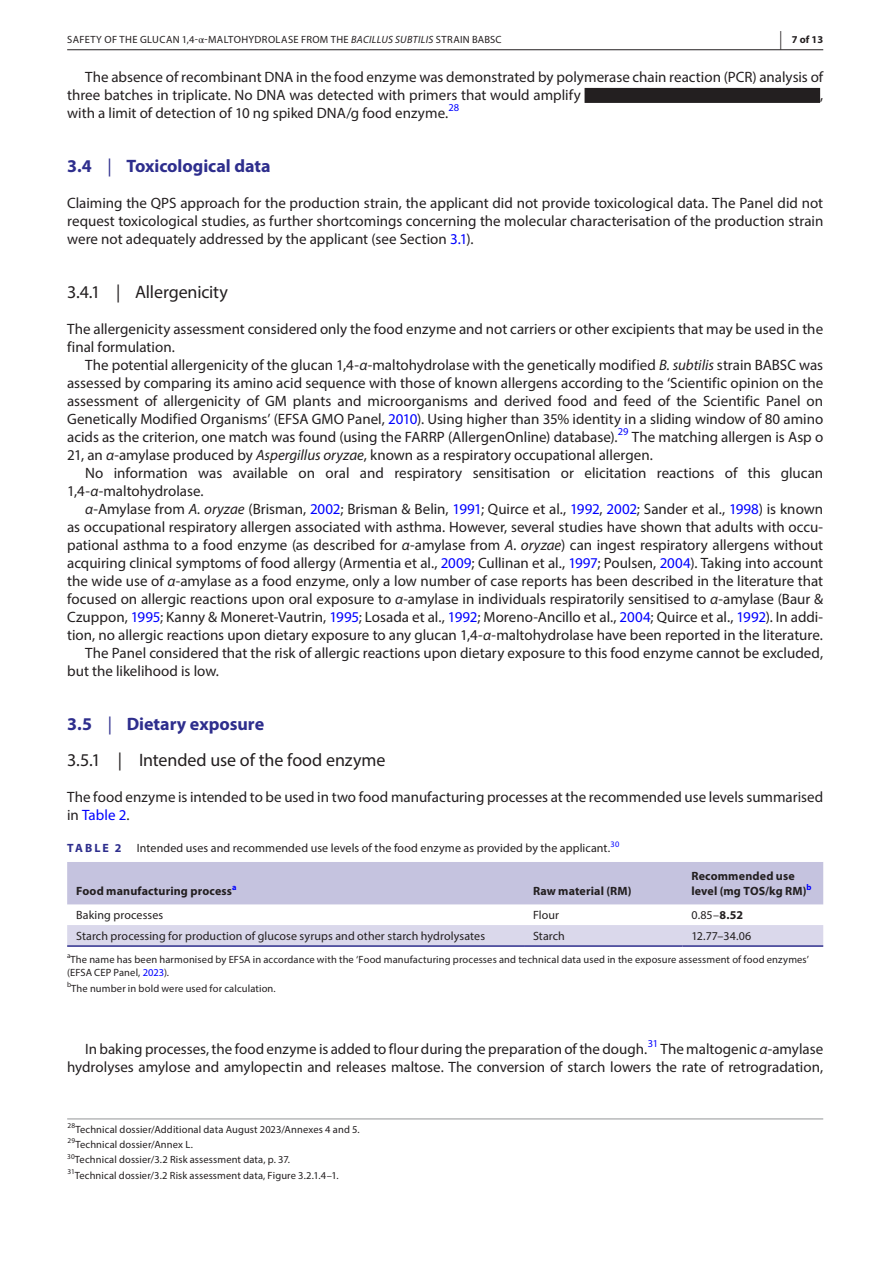
<style>
.page{position:relative;width:893px;height:1263px;background:#fff}
.page>*{position:absolute;margin:0;border:0;box-sizing:border-box;transform-origin:0 0}
.t1{font:18px/36px "Myriad Pro";letter-spacing:-.005em;color:#231f20}
.t2{font:700 18px "Myriad Pro";letter-spacing:-.005em;color:#2e2e8d}
.t3{font:15px/18px "Myriad Pro";color:#231f20}
.t4{font:12px "Myriad Pro";letter-spacing:.01em;color:#231f20}
.t5{font:700 12px/15px "Myriad Pro";letter-spacing:.01em;color:#231f20}
.t6{font:700 12px "Myriad Pro";letter-spacing:.165em;color:#2e2e8d}
.t7{font:10.5px/13.5px "Myriad Pro";letter-spacing:.01em;color:#231f20}
.t8{font:10.5px "Myriad Pro";letter-spacing:.035em;color:#231f20}
.t9{font:700 10.5px "Myriad Pro";color:#231f20}
.t10{font:10.5px "Myriad Pro";color:#00f}
.t11{font:8.4px "Myriad Pro";color:#00f}
.t12{font:7.35px "Myriad Pro";color:#231f20}
.s1{font-family:"STIX"}
.s2{font-style:italic}
.s3{font-size:18.6px}
.s4{font-weight:400}
.s5{color:#00f}
.s6{font-weight:700;color:#2e2e8d}
.s7{color:#2e2e8d}
.s8{font-weight:700}
</style>
<div class="page">
<hr style="left:67px;top:49px;width:756px;height:1px;background:#231f20">
<div style="left:585px;top:88px;width:235px;height:15px;background:#231f20"></div>
<hr style="left:67px;top:1118px;width:756px;height:1px;background:#939598">
<div style="left:67px;top:862px;width:756px;height:42px;background:#c5c3df"></div>
<div style="left:67px;top:925px;width:756px;height:20px;background:#dad8eb"></div>
<hr style="left:67px;top:945px;width:457px;height:2px;background:#2e2e8d">
<hr style="left:524px;top:945px;width:158px;height:2px;background:#2e2e8d">
<hr style="left:682px;top:945px;width:141px;height:2px;background:#2e2e8d">
<p class="t8" style="left:67px;top:33px;width:436px">SAFETY OF THE GLUCAN 1,4-<span class="s1">α</span>-MALTOHYDROLASE FROM THE <span class="s2">BACILLUS SUBTILIS</span> STRAIN BABSC</p>
<p class="t9" style="left:780px;top:32px;width:45px"><span class="s3">|</span> 7 of 13</p>
<p class="t3" style="left:67px;top:68px;width:758px;text-indent:18px">The absence of recombinant DNA in the food enzyme was demonstrated by polymerase chain reaction (PCR) analysis of three batches in triplicate. No DNA was detected with primers that would amplify</p>
<p class="t3" style="left:820px;top:86px;width:5px">,</p>
<p class="t3" style="left:67px;top:104px;width:383px">with a limit of detection of 10 ng spiked DNA/g food enzyme.</p>
<p class="t10" style="left:449px;top:101px;width:12px">28</p>
<p class="t2" style="left:67px;top:154px;width:205px">3.4 <span class="s4">|</span> Toxicological data</p>
<p class="t3" style="left:67px;top:194px;width:758px;text-align:justify">Claiming the QPS approach for the production strain, the applicant did not provide toxicological data. The Panel did not request toxicological studies, as further shortcomings concerning the molecular characterisation of the production strain were not adequately addressed by the applicant (see Section <span class="s5">3.1</span>).</p>
<p class="t1" style="left:67px;top:274px;width:162px">3.4.1 | Allergenicity</p>
<p class="t3" style="left:67px;top:320px;width:757px">The allergenicity assessment considered only the food enzyme and not carriers or other excipients that may be used in the final formulation.</p>
<p class="t3" style="left:67px;top:356px;width:758px;text-align:justify;text-indent:18px">The potential allergenicity of the glucan 1,4-<span class="s2">α</span>-maltohydrolase with the genetically modified <span class="s2">B. subtilis</span> strain BABSC was assessed by comparing its amino acid sequence with those of known allergens according to the ‘Scientific opinion on the assessment of allergenicity of GM plants and microorganisms and derived food and feed of the Scientific Panel on Genetically Modified Organisms’ (EFSA GMO Panel, <span class="s5">2010</span>). Using higher than 35% identity in a sliding window of 80 amino acids as the criterion, one match was found (using the FARRP (AllergenOnline) database).</p>
<p class="t10" style="left:618px;top:425px;width:12px">29</p>
<p class="t3" style="left:67px;top:428px;width:758px;text-indent:565px">The matching allergen is Asp o<br>21, an <span class="s2">α</span>-amylase produced by <span class="s2">Aspergillus oryzae</span>, known as a respiratory occupational allergen.</p>
<p class="t3" style="left:67px;top:464px;width:758px;text-indent:18px">No information was available on oral and respiratory sensitisation or elicitation reactions of this glucan<br>1,4-<span class="s2">α</span>-maltohydrolase.</p>
<p class="t3" style="left:85px;top:500px;width:739px"><span class="s2">α</span>-Amylase from <span class="s2">A. oryzae</span> (Brisman, <span class="s5">2002</span>; Brisman &amp; Belin, <span class="s5">1991</span>; Quirce et al., <span class="s5">1992</span>, <span class="s5">2002</span>; Sander et al., <span class="s5">1998</span>) is known</p>
<p class="t3" style="left:67px;top:518px;width:757px">as occupational respiratory allergen associated with asthma. However, several studies have shown that adults with occu-</p>
<p class="t3" style="left:67px;top:536px;width:757px">pational asthma to a food enzyme (as described for <span class="s2">α</span>-amylase from <span class="s2">A. oryzae</span>) can ingest respiratory allergens without</p>
<p class="t3" style="left:67px;top:554px;width:757px">acquiring clinical symptoms of food allergy (Armentia et al., <span class="s5">2009</span>; Cullinan et al., <span class="s5">1997</span>; Poulsen, <span class="s5">2004</span>). Taking into account</p>
<p class="t3" style="left:67px;top:572px;width:757px">the wide use of <span class="s2">α</span>-amylase as a food enzyme, only a low number of case reports has been described in the literature that</p>
<p class="t3" style="left:67px;top:590px;width:758px">focused on allergic reactions upon oral exposure to <span class="s2">α</span>-amylase in individuals respiratorily sensitised to <span class="s2">α</span>-amylase (Baur &amp;</p>
<p class="t3" style="left:67px;top:608px;width:758px">Czuppon, <span class="s5">1995</span>; Kanny &amp; Moneret-Vautrin, <span class="s5">1995</span>; Losada et al., <span class="s5">1992</span>; Moreno-Ancillo et al., <span class="s5">2004</span>; Quirce et al., <span class="s5">1992</span>). In addi-</p>
<p class="t3" style="left:67px;top:626px;width:757px">tion, no allergic reactions upon dietary exposure to any glucan 1,4-<span class="s2">α</span>-maltohydrolase have been reported in the literature.</p>
<p class="t3" style="left:85px;top:644px;width:739px">The Panel considered that the risk of allergic reactions upon dietary exposure to this food enzyme cannot be excluded,</p>
<p class="t3" style="left:67px;top:662px;width:153px">but the likelihood is low.</p>
<p class="t1" style="left:67px;top:706px;width:320px"><span class="s6">3.5</span> <span class="s7">|</span> <span class="s6">Dietary exposure<br></span>3.5.1 | Intended use of the food enzyme</p>
<p class="t3" style="left:67px;top:788px;width:757px">The food enzyme is intended to be used in two food manufacturing processes at the recommended use levels summarised in <span class="s5">Table 2</span>.</p>
<p class="t6" style="left:67px;top:840px;width:56px">TABLE 2</p>
<p class="t4" style="left:137px;top:841px;width:475px">Intended uses and recommended use levels of the food enzyme as provided by the applicant.</p>
<p class="t11" style="left:611px;top:839px;width:10px">30</p>
<p class="t5" style="left:76px;top:883px;width:162px">Food manufacturing process<sup>a</sup></p>
<p class="t5" style="left:533px;top:883px;width:100px">Raw material (RM)</p>
<p class="t5" style="left:691px;top:868px;width:122px">Recommended use level (mg TOS/kg RM)<sup>b</sup></p>
<p class="t4" style="left:76px;top:908px;width:89px">Baking processes</p>
<p class="t4" style="left:533px;top:908px;width:28px">Flour</p>
<p class="t4" style="left:691px;top:908px;width:53px">0.85–<span class="s8">8.52</span></p>
<p class="t4" style="left:76px;top:929px;width:410px">Starch processing for production of glucose syrups and other starch hydrolysates</p>
<p class="t4" style="left:533px;top:929px;width:33px">Starch</p>
<p class="t4" style="left:691px;top:929px;width:61px">12.77–34.06</p>
<p class="t12" style="left:67px;top:951px;width:5px">a</p>
<p class="t7" style="left:67px;top:952px;width:743px;text-indent:3px">The name has been harmonised by EFSA in accordance with the ‘Food manufacturing processes and technical data used in the exposure assessment of food enzymes’ (EFSA CEP Panel, <span class="s5">2023</span>).</p>
<p class="t12" style="left:67px;top:980px;width:6px">b</p>
<p class="t7" style="left:71px;top:981px;width:206px">The number in bold were used for calculation.</p>
<p class="t3" style="left:85px;top:1040px;width:564px">In baking processes, the food enzyme is added to flour during the preparation of the dough.</p>
<p class="t10" style="left:648px;top:1037px;width:12px">31</p>
<p class="t3" style="left:67px;top:1040px;width:758px;text-align:right">The maltogenic <span class="s2">α</span>-amylase<br>hydrolyses amylose and amylopectin and releases maltose. The conversion of starch lowers the rate of retrogradation,</p>
<p class="t7" style="left:68px;top:1122px;width:294px"><sup>28</sup>Technical dossier/Additional data August 2023/Annexes 4 and 5.</p>
<p class="t12" style="left:68px;top:1136px;width:9px">29</p>
<p class="t7" style="left:75px;top:1137px;width:119px">Technical dossier/Annex L.</p>
<p class="t12" style="left:68px;top:1167px;width:9px">31</p>
<p class="t7" style="left:75px;top:1168px;width:266px">Technical dossier/3.2 Risk assessment data, Figure 3.2.1.4–1.</p>
<p class="t12" style="left:67px;top:1151px;width:9px">30</p>
<p class="t7" style="left:75px;top:1153px;width:217px">Technical dossier/3.2 Risk assessment data, p. 37.</p>
</div>
